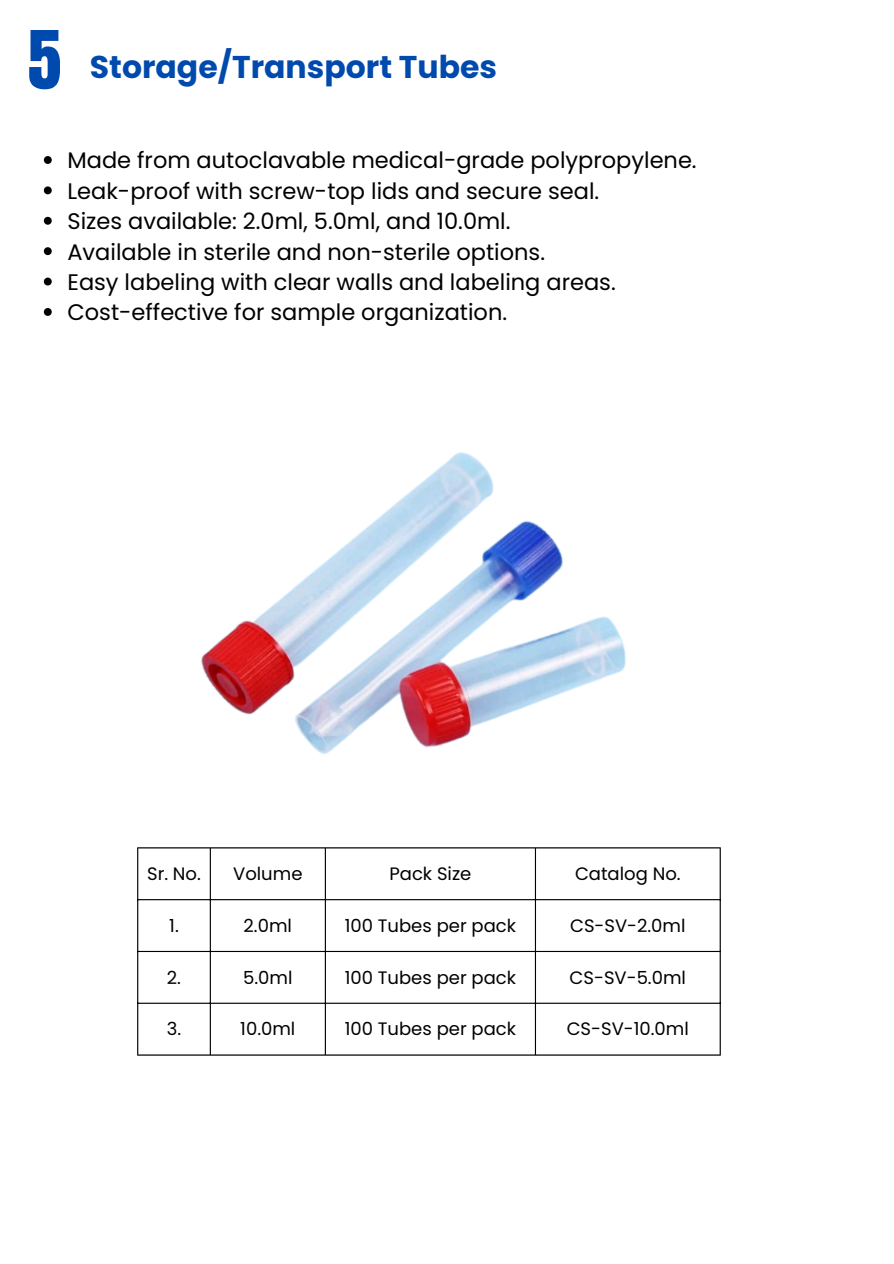
<style>
.page{position:relative;width:894px;height:1264px;background:#fff}
.page>*{position:absolute;margin:0;border:0;box-sizing:border-box;transform-origin:0 0}
.t1{font:700 31.5px "Poppins";color:#004aad}
.t2{font:22.5px "Poppins";color:#000}
.t3{font:18px "Poppins";color:#000}
</style>
<div class="page">
<img style="left:201px;top:452px;width:425px;height:302px">
<svg style="left:29px;top:30px;width:31px;height:59px"></svg>
<hr style="left:137px;top:848px;width:1px;height:206px;background:#000">
<hr style="left:210px;top:848px;width:1px;height:206px;background:#000">
<hr style="left:325px;top:848px;width:1px;height:206px;background:#000">
<hr style="left:534px;top:848px;width:2px;height:206px;background:#000">
<hr style="left:719px;top:848px;width:1px;height:206px;background:#000">
<hr style="left:137px;top:847px;width:583px;height:1px;background:#000">
<hr style="left:137px;top:899px;width:583px;height:1px;background:#000">
<hr style="left:137px;top:950px;width:583px;height:2px;background:#000">
<hr style="left:137px;top:1002px;width:583px;height:1px;background:#000">
<hr style="left:137px;top:1054px;width:583px;height:1px;background:#000">
<svg style="left:44px;top:156px;width:8px;height:8px"></svg>
<svg style="left:44px;top:186px;width:8px;height:8px"></svg>
<svg style="left:44px;top:217px;width:8px;height:8px"></svg>
<svg style="left:44px;top:247px;width:8px;height:8px"></svg>
<svg style="left:44px;top:277px;width:8px;height:8px"></svg>
<svg style="left:44px;top:308px;width:8px;height:8px"></svg>
<p class="t1" style="left:90px;top:45px;width:408px">Storage/Transport Tubes</p>
<p class="t2" style="left:67px;top:145px;width:630px">Made from autoclavable medical-grade polypropylene.</p>
<p class="t2" style="left:67px;top:175px;width:533px">Leak-proof with screw-top lids and secure seal.</p>
<p class="t2" style="left:67px;top:205px;width:444px">Sizes available: 2.0ml, 5.0ml, and 10.0ml.</p>
<p class="t2" style="left:67px;top:236px;width:479px">Available in sterile and non-sterile options.</p>
<p class="t2" style="left:67px;top:266px;width:549px">Easy labeling with clear walls and labeling areas.</p>
<p class="t2" style="left:67px;top:297px;width:441px">Cost-effective for sample organization.</p>
<p class="t3" style="left:147px;top:861px;width:55px">Sr. No.</p>
<p class="t3" style="left:233px;top:861px;width:71px">Volume</p>
<p class="t3" style="left:389px;top:861px;width:83px">Pack Size</p>
<p class="t3" style="left:575px;top:861px;width:107px">Catalog No.</p>
<p class="t3" style="left:169px;top:912px;width:11px">1.</p>
<p class="t3" style="left:243px;top:912px;width:50px">2.0ml</p>
<p class="t3" style="left:344px;top:912px;width:173px">100 Tubes per pack</p>
<p class="t3" style="left:570px;top:912px;width:117px">CS-SV-2.0ml</p>
<p class="t3" style="left:167px;top:964px;width:16px">2.</p>
<p class="t3" style="left:243px;top:964px;width:51px">5.0ml</p>
<p class="t3" style="left:344px;top:964px;width:173px">100 Tubes per pack</p>
<p class="t3" style="left:569px;top:964px;width:118px">CS-SV-5.0ml</p>
<p class="t3" style="left:167px;top:1016px;width:16px">3.</p>
<p class="t3" style="left:240px;top:1016px;width:57px">10.0ml</p>
<p class="t3" style="left:344px;top:1016px;width:173px">100 Tubes per pack</p>
<p class="t3" style="left:566px;top:1016px;width:124px">CS-SV-10.0ml</p>
</div>
